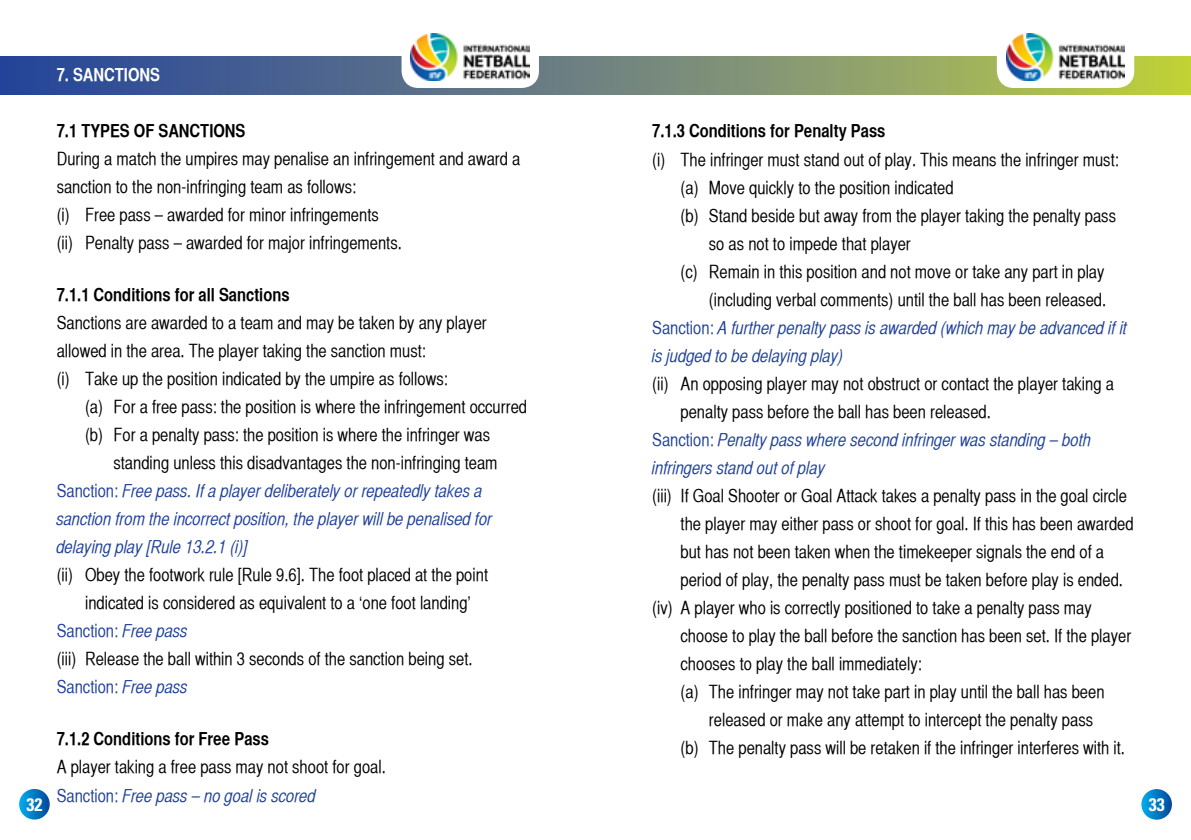
<style>
.page{position:relative;width:1191px;height:840px;background:#fff}
.page>*{position:absolute;margin:0;border:0;box-sizing:border-box;transform-origin:0 0}
.t1{font:18px/28px "Helvetica CY Plain";color:#000}
.t2{font:18px/28px "Helvetica CY Oblique";color:#20419b}
.t3{font:18px "Helvetica CY Bold";color:#000}
.t4{font:18px "Helvetica CY Plain";color:#20419b}
.t5{font:18px "Helvetica CY Bold";color:#fff}
.t6{font:700 condensed 18px "Univers";color:#fff}
.s1{font-family:"Helvetica CY Plain"}
.s2{font-family:"Helvetica CY Oblique"}
</style>
<div class="page">
<svg style="left:1141px;top:788px;width:31px;height:31px"></svg>
<svg style="left:19px;top:788px;width:31px;height:31px"></svg>
<svg style="left:0;top:57px;width:1191px;height:37px;background:#6a807c"></svg>
<div style="left:401px;top:12px;width:138px;height:76px;background:#fff;border-radius:17px"></div>
<img style="left:411px;top:33px;width:118px;height:47px">
<div style="left:996px;top:12px;width:138px;height:76px;background:#fff;border-radius:17px"></div>
<img style="left:1006px;top:33px;width:118px;height:47px">
<p class="t5" style="left:57px;top:63px;width:105px">7. SANCTIONS</p>
<p class="t3" style="left:57px;top:119px;width:190px">7.1 TYPES OF SANCTIONS</p>
<p class="t1" style="left:57px;top:144px;width:465px">During a match the umpires may penalise an infringement and award a sanction to the non-infringing team as follows:<br>(i) Free pass – awarded for minor infringements<br>(ii) Penalty pass – awarded for major infringements.</p>
<p class="t3" style="left:57px;top:283px;width:234px">7.1.1 Conditions for all Sanctions</p>
<p class="t1" style="left:57px;top:308px;width:431px">Sanctions are awarded to a team and may be taken by any player allowed in the area. The player taking the sanction must:<br>(i) Take up the position indicated by the umpire as follows:</p>
<p class="t1" style="left:85px;top:392px;width:443px">(a) For a free pass: the position is where the infringement occurred</p>
<p class="t1" style="left:85px;top:420px;width:406px">(b) For a penalty pass: the position is where the infringer was</p>
<p class="t1" style="left:113px;top:448px;width:386px">standing unless this disadvantages the non-infringing team</p>
<p class="t2" style="left:57px;top:476px;width:437px"><span class="s1">Sanction:</span> Free pass. If a player deliberately or repeatedly takes a sanction from the incorrect position, the player will be penalised for delaying play [Rule 13.2.1 (i)]</p>
<p class="t1" style="left:57px;top:560px;width:433px">(ii) Obey the footwork rule [Rule 9.6]. The foot placed at the point</p>
<p class="t1" style="left:85px;top:588px;width:387px">indicated is considered as equivalent to a ‘one foot landing’</p>
<p class="t4" style="left:57px;top:620px;width:133px">Sanction: <span class="s2">Free pass</span></p>
<p class="t1" style="left:57px;top:644px;width:417px">(iii) Release the ball within 3 seconds of the sanction being set.</p>
<p class="t4" style="left:57px;top:676px;width:133px">Sanction: <span class="s2">Free pass</span></p>
<p class="t3" style="left:57px;top:727px;width:214px">7.1.2 Conditions for Free Pass</p>
<p class="t1" style="left:57px;top:752px;width:331px">A player taking a free pass may not shoot for goal.</p>
<p class="t2" style="left:57px;top:780px;width:261px"><span class="s1">Sanction:</span> Free pass – no goal is scored</p>
<p class="t3" style="left:652px;top:120px;width:235px">7.1.3 Conditions for Penalty Pass</p>
<p class="t1" style="left:652px;top:145px;width:468px">(i) The infringer must stand out of play. This means the infringer must:</p>
<p class="t1" style="left:680px;top:173px;width:274px">(a) Move quickly to the position indicated</p>
<p class="t1" style="left:680px;top:201px;width:437px">(b) Stand beside but away from the player taking the penalty pass</p>
<p class="t1" style="left:709px;top:229px;width:203px">so as not to impede that player</p>
<p class="t1" style="left:680px;top:257px;width:425px">(c) Remain in this position and not move or take any part in play</p>
<p class="t1" style="left:709px;top:285px;width:399px">(including verbal comments) until the ball has been released.</p>
<p class="t2" style="left:652px;top:313px;width:477px"><span class="s1">Sanction:</span> A further penalty pass is awarded (which may be advanced if it is judged to be delaying play)</p>
<p class="t1" style="left:680px;top:369px;width:435px;text-indent:-28px">(ii) An opposing player may not obstruct or contact the player taking a penalty pass before the ball has been released.</p>
<p class="t2" style="left:652px;top:425px;width:440px"><span class="s1">Sanction:</span> Penalty pass where second infringer was standing – both infringers stand out of play</p>
<p class="t1" style="left:652px;top:481px;width:476px">(iii) If Goal Shooter or Goal Attack takes a penalty pass in the goal circle</p>
<p class="t1" style="left:680px;top:509px;width:454px">the player may either pass or shoot for goal. If this has been awarded</p>
<p class="t1" style="left:680px;top:537px;width:425px">but has not been taken when the timekeeper signals the end of a</p>
<p class="t1" style="left:680px;top:565px;width:444px">period of play, the penalty pass must be taken before play is ended.</p>
<p class="t1" style="left:652px;top:593px;width:441px">(iv) A player who is correctly positioned to take a penalty pass may</p>
<p class="t1" style="left:680px;top:621px;width:452px">choose to play the ball before the sanction has been set. If the player</p>
<p class="t1" style="left:680px;top:649px;width:243px">chooses to play the ball immediately:</p>
<p class="t1" style="left:680px;top:677px;width:425px">(a) The infringer may not take part in play until the ball has been</p>
<p class="t1" style="left:709px;top:705px;width:386px">released or make any attempt to intercept the penalty pass</p>
<p class="t1" style="left:680px;top:733px;width:446px">(b) The penalty pass will be retaken if the infringer interferes with it.</p>
<p class="t6" style="left:27px;top:792px;width:17px">32</p>
<p class="t6" style="left:1148px;top:793px;width:17px">33</p>
</div>
